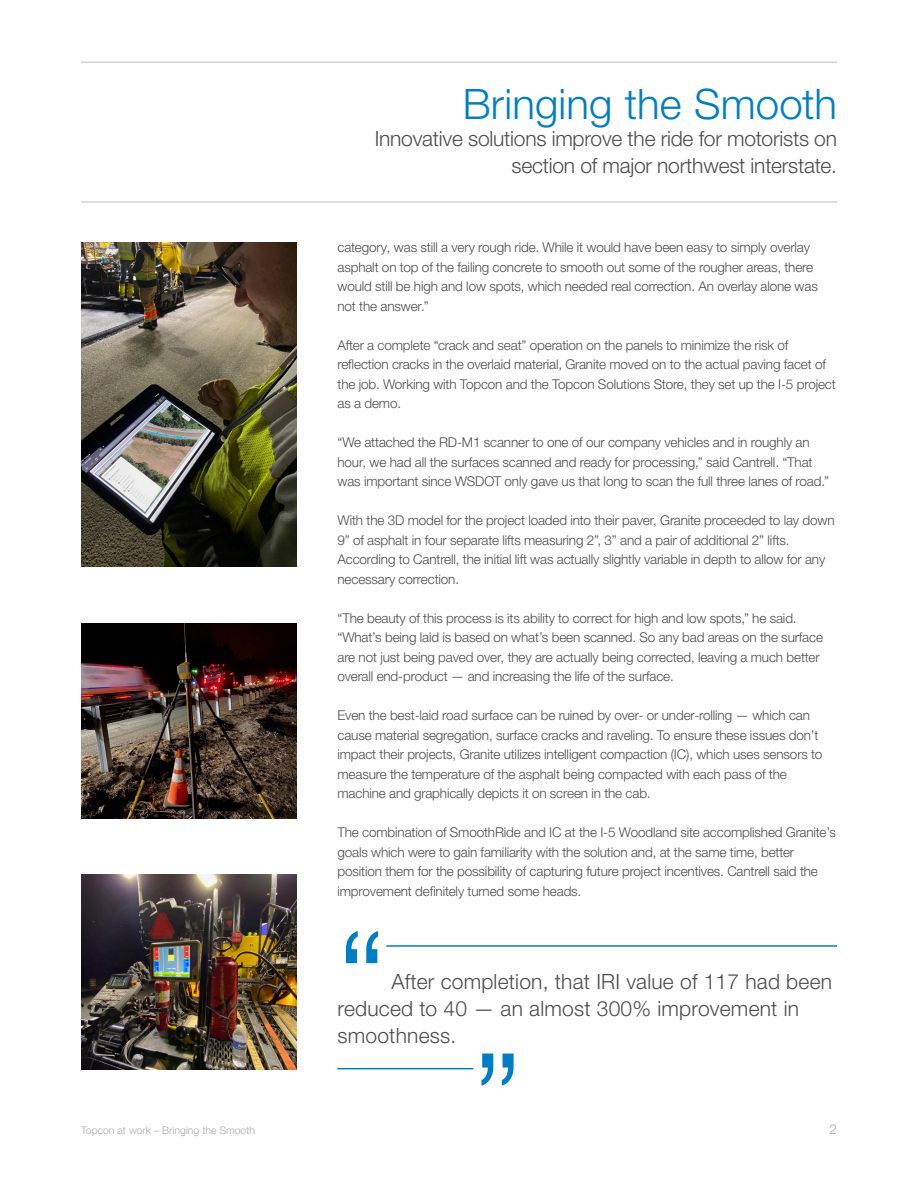
<style>
.page{position:relative;width:918px;height:1188px;background:#fff}
.page>*{position:absolute;margin:0;border:0;box-sizing:border-box;transform-origin:0 0}
.t1{font:300 132px "Helvetica Neue LTW1 G";color:#007ec5}
.t2{font:300 42px "Helvetica Neue LTW1 G";letter-spacing:.005em;color:#007ec5}
.Paragraph_Intro_Text{font:300 21px/27px "Helvetica Neue LTW1 G";letter-spacing:-.005em;color:#4b4c4d}
.Paragraph_1{font:300 13.5px/19.5px "Helvetica Neue LTW1 G";letter-spacing:-.01em;color:#4b4c4d}
.t3{font:300 13.5px "Helvetica Neue LTW1 G";color:#a8a9ad}
.t4{font:300 10.5px "Helvetica Neue LTW1 G";color:#a8a9ad}
</style>
<div class="page">
<hr style="left:386px;top:945px;width:451px;height:2px;background:#007ec5">
<hr style="left:338px;top:1068px;width:135px;height:1px;background:#007ec5">
<img style="left:81px;top:243px;width:216px;height:324px">
<hr style="left:81px;top:62px;width:756px;height:1px;background:#d1d2d4">
<hr style="left:81px;top:201px;width:756px;height:2px;background:#d1d2d4">
<img style="left:81px;top:875px;width:216px;height:194px">
<img style="left:81px;top:624px;width:216px;height:194px">
<p class="t2" style="left:463px;top:78px;width:376px">Bringing the Smooth</p>
<p class="Paragraph_Intro_Text" style="left:375px;top:125px;width:464px;text-align:right">Innovative solutions improve the ride for motorists on section of major northwest interstate.</p>
<p class="Paragraph_1" style="left:338px;top:238px;width:482px">category, was still a very rough ride. While it would have been easy to simply overlay asphalt on top of the failing concrete to smooth out some of the rougher areas, there would still be high and low spots, which needed real correction. An overlay alone was not the answer.”</p>
<p class="Paragraph_1" style="left:338px;top:335px;width:500px">After a complete “crack and seat” operation on the panels to minimize the risk of reflection cracks in the overlaid material, Granite moved on to the actual paving facet of the job. Working with Topcon and the Topcon Solutions Store, they set up the I-5 project as a demo.</p>
<p class="Paragraph_1" style="left:338px;top:433px;width:493px">“We attached the RD-M1 scanner to one of our company vehicles and in roughly an hour, we had all the surfaces scanned and ready for processing,” said Cantrell. “That was important since WSDOT only gave us that long to scan the full three lanes of road.”</p>
<p class="Paragraph_1" style="left:338px;top:511px;width:499px">With the 3D model for the project loaded into their paver, Granite proceeded to lay down 9” of asphalt in four separate lifts measuring 2”, 3” and a pair of additional 2” lifts.<br>According to Cantrell, the initial lift was actually slightly variable in depth to allow for any necessary correction.</p>
<p class="Paragraph_1" style="left:338px;top:608px;width:487px">“The beauty of this process is its ability to correct for high and low spots,” he said. “What’s being laid is based on what’s been scanned. So any bad areas on the surface are not just being paved over, they are actually being corrected, leaving a much better overall end-product — and increasing the life of the surface.</p>
<p class="Paragraph_1" style="left:338px;top:706px;width:486px">Even the best-laid road surface can be ruined by over- or under-rolling — which can cause material segregation, surface cracks and raveling. To ensure these issues don’t impact their projects, Granite utilizes intelligent compaction (IC), which uses sensors to measure the temperature of the asphalt being compacted with each pass of the machine and graphically depicts it on screen in the cab.</p>
<p class="Paragraph_1" style="left:338px;top:823px;width:500px">The combination of SmoothRide and IC at the I-5 Woodland site accomplished Granite’s goals which were to gain familiarity with the solution and, at the same time, better position them for the possibility of capturing future project incentives. Cantrell said the improvement definitely turned some heads.</p>
<p class="t1" style="left:338px;top:898px;width:50px">“</p>
<p class="Paragraph_Intro_Text" style="left:338px;top:968px;width:496px;text-indent:54px">After completion, that IRI value of 117 had been reduced to 40 — an almost 300% improvement in smoothness.</p>
<p class="t1" style="left:473px;top:1020px;width:50px">”</p>
<p class="t4" style="left:81px;top:1124px;width:176px">Topcon at work – Bringing the Smooth</p>
<p class="t3" style="left:829px;top:1121px;width:9px">2</p>
</div>
